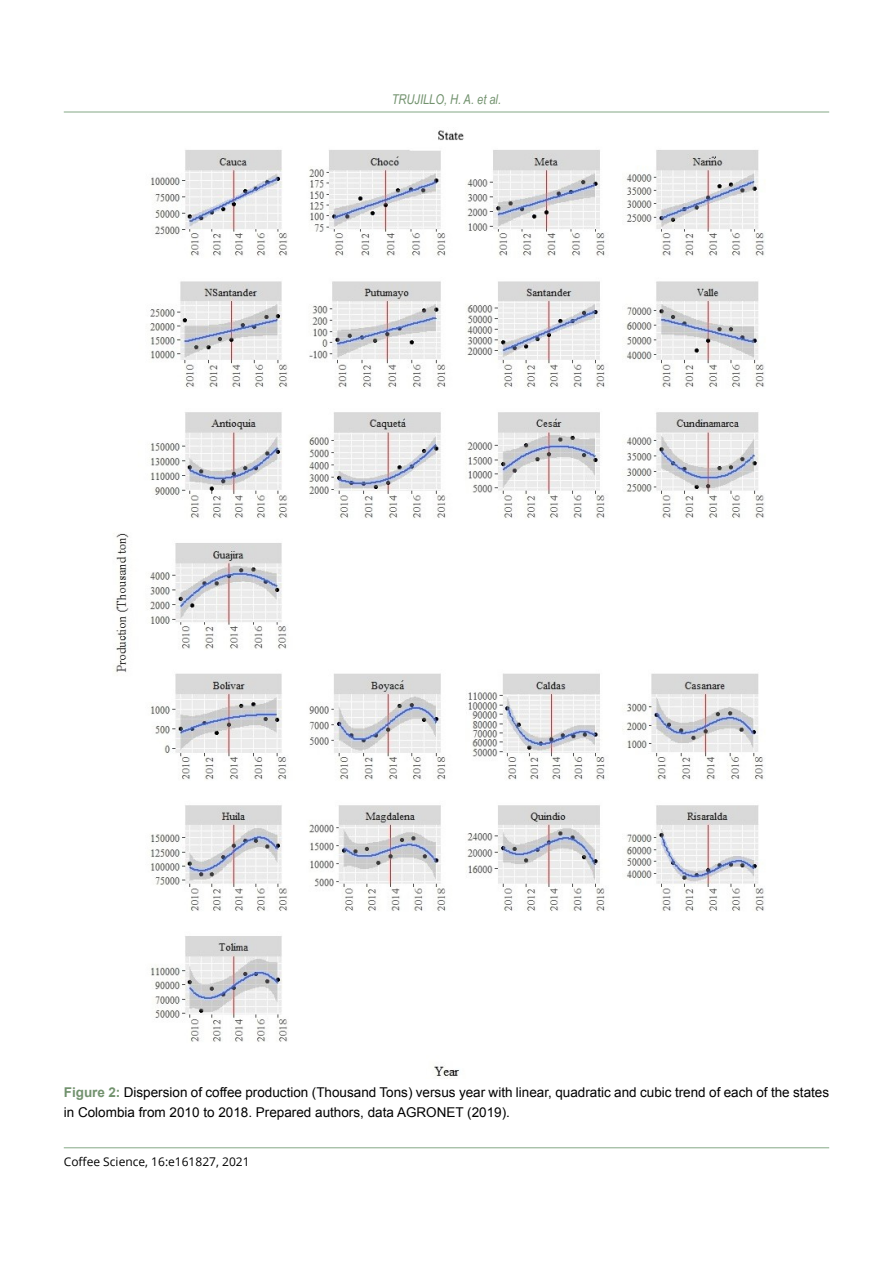
<style>
.page{position:relative;width:893px;height:1263px;background:#fff}
.page>*{position:absolute;margin:0;border:0;box-sizing:border-box;transform-origin:0 0}
.t1{font:13.5px/19.5px "Arial";color:#000}
.t2{font:italic 13.5px "Arial Narrow";color:#72926e}
.t3{font:12px "Open Sans";color:#000}
.s1{font-weight:700;color:#72926e}
</style>
<div class="page">
<hr style="left:64px;top:1147px;width:765px;height:1px;background:#84a886">
<hr style="left:64px;top:112px;width:765px;height:1px;background:#84a886">
<img style="left:113px;top:130px;width:652px;height:946px">
<p class="t2" style="left:392px;top:90px;width:111px">TRUJILLO, H. A. et al.</p>
<p class="t1" style="left:64px;top:1083px;width:767px"><span class="s1">Figure 2:</span> Dispersion of coffee production (Thousand Tons) versus year with linear, quadratic and cubic trend of each of the states in Colombia from 2010 to 2018. Prepared authors, data AGRONET (2019).</p>
<p class="t3" style="left:64px;top:1153px;width:187px">Coffee Science, 16:e161827, 2021</p>
</div>
